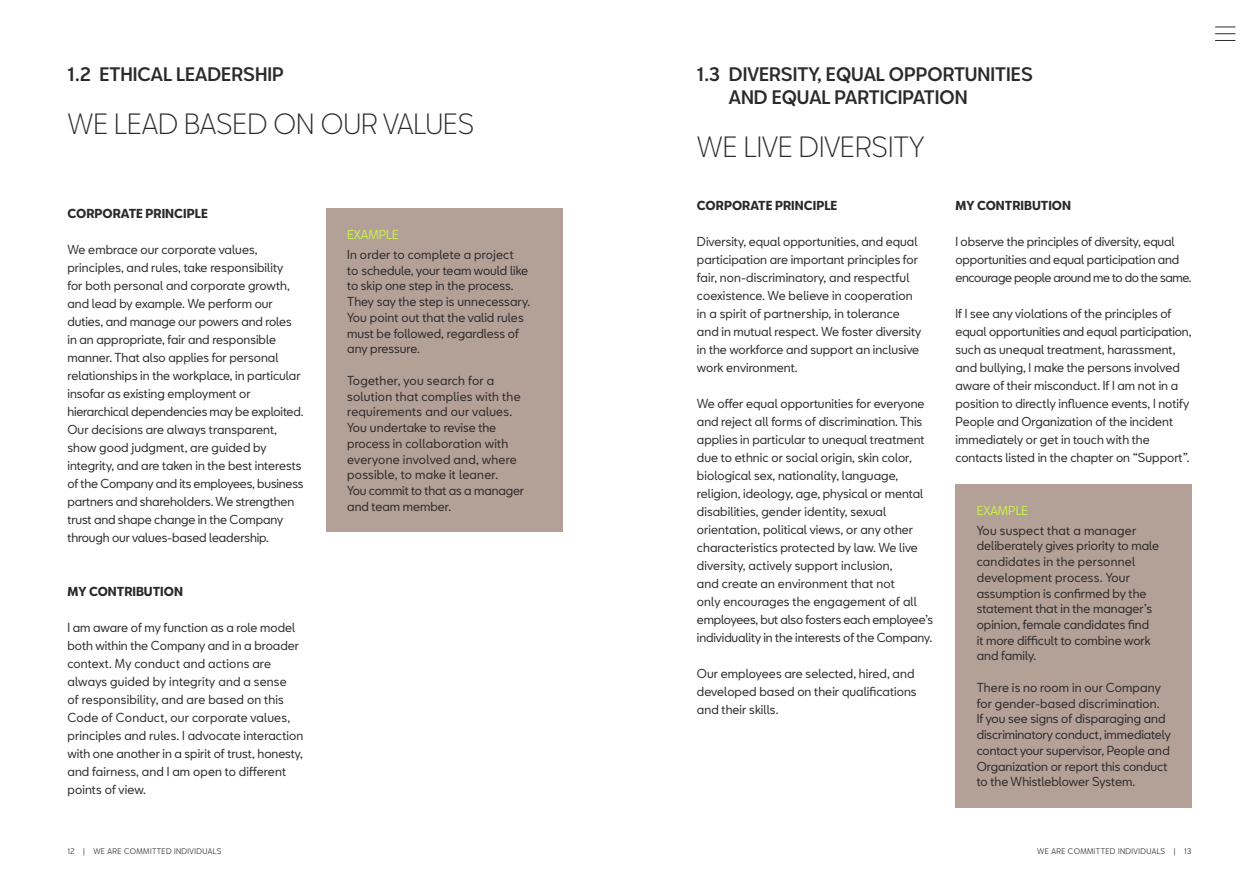
<style>
.page{position:relative;width:1259px;height:893px;background:#fff}
.page>*{position:absolute;margin:0;border:0;box-sizing:border-box;transform-origin:0 0}
.t1{font:300 27px "SEATBCN";color:#2c2a29}
.t2{font:500 18px/23.2px "SEATBCN";color:#2c2a29}
.t3{font:12px/18px "SEATBCN";color:#2c2a29}
.t4{font:12px/15.8px "SEATBCN";letter-spacing:.02em;color:#2c2a29}
.t5{font:700 12px "SEATBCN";color:#2c2a29}
.t6{font:12px "SEATBCN";color:#c8f546}
.t7{font:7.5px "SEATBCN";letter-spacing:.05em;color:#2c2a29}
</style>
<div class="page">
<div style="left:326px;top:209px;width:236px;height:323px;background:#b3a097"></div>
<div style="left:955px;top:484px;width:237px;height:324px;background:#b3a097"></div>
<svg style="left:1215px;top:27px;width:20px;height:7px"></svg>
<svg style="left:1215px;top:40px;width:20px;height:1px"></svg>
<h2 class="t2" style="left:67px;top:63px;width:218px">1.2 ETHICAL LEADERSHIP</h2>
<h1 class="t1" style="left:67px;top:104px;width:408px">WE LEAD BASED ON OUR VALUES</h1>
<p class="t5" style="left:67px;top:207px;width:142px">CORPORATE PRINCIPLE</p>
<p class="t3" style="left:67px;top:241px;width:237px">We embrace our corporate values, principles, and rules, take responsibility<br>for both personal and corporate growth, and lead by example. We perform our duties, and manage our powers and roles in an appropriate, fair and responsible manner. That also applies for personal relationships in the workplace, in particular insofar as existing employment or hierarchical dependencies may be exploited.<br>Our decisions are always transparent, show good judgment, are guided by integrity, and are taken in the best interests of the Company and its employees, business partners and shareholders. We strengthen trust and shape change in the Company through our values-based leadership.</p>
<p class="t5" style="left:67px;top:585px;width:117px">MY CONTRIBUTION</p>
<p class="t3" style="left:67px;top:619px;width:237px">I am aware of my function as a role model both within the Company and in a broader context. My conduct and actions are always guided by integrity and a sense<br>of responsibility, and are based on this Code of Conduct, our corporate values, principles and rules. I advocate interaction with one another in a spirit of trust, honesty, and fairness, and I am open to different points of view.</p>
<p class="t6" style="left:347px;top:226px;width:53px">EXAMPLE</p>
<p class="t3" style="left:347px;top:247px;width:184px;line-height:15.8px">In order to complete a project<br>to schedule, your team would like to skip one step in the process.<br>They say the step is unnecessary.<br>You point out that the valid rules must be followed, regardless of any pressure.</p>
<p class="t4" style="left:347px;top:373px;width:178px">Together, you search for a solution that complies with the requirements and our values.<br>You undertake to revise the process in collaboration with everyone involved and, where possible, to make it leaner.<br>You commit to that as a manager and team member.</p>
<h2 class="t2" style="left:729px;top:63px;width:305px;text-indent:-32px">1.3 DIVERSITY, EQUAL OPPORTUNITIES<br>AND EQUAL PARTICIPATION</h2>
<h1 class="t1" style="left:697px;top:127px;width:229px">WE LIVE DIVERSITY</h1>
<p class="t5" style="left:697px;top:199px;width:142px">CORPORATE PRINCIPLE</p>
<p class="t3" style="left:697px;top:233px;width:226px">Diversity, equal opportunities, and equal participation are important principles for fair, non-discriminatory, and respectful coexistence. We believe in cooperation in a spirit of partnership, in tolerance and in mutual respect. We foster diversity in the workforce and support an inclusive work environment.</p>
<p class="t3" style="left:697px;top:395px;width:237px">We offer equal opportunities for everyone and reject all forms of discrimination. This applies in particular to unequal treatment due to ethnic or social origin, skin color, biological sex, nationality, language, religion, ideology, age, physical or mental disabilities, gender identity, sexual orientation, political views, or any other characteristics protected by law. We live diversity, actively support inclusion,<br>and create an environment that not<br>only encourages the engagement of all employees, but also fosters each employee’s individuality in the interests of the Company.</p>
<p class="t3" style="left:697px;top:665px;width:221px">Our employees are selected, hired, and developed based on their qualifications and their skills.</p>
<p class="t5" style="left:955px;top:199px;width:117px">MY CONTRIBUTION</p>
<p class="t3" style="left:955px;top:233px;width:237px">I observe the principles of diversity, equal opportunities and equal participation and encourage people around me to do the same.</p>
<p class="t3" style="left:955px;top:305px;width:237px">If I see any violations of the principles of equal opportunities and equal participation, such as unequal treatment, harassment, and bullying, I make the persons involved aware of their misconduct. If I am not in a position to directly influence events, I notify People and Organization of the incident immediately or get in touch with the contacts listed in the chapter on “Support”.</p>
<p class="t6" style="left:976px;top:501px;width:53px">EXAMPLE</p>
<p class="t3" style="left:976px;top:523px;width:184px;line-height:15.8px">You suspect that a manager deliberately gives priority to male candidates in the personnel development process. Your assumption is confirmed by the statement that in the manager’s opinion, female candidates find<br>it more difficult to combine work and family.</p>
<p class="t3" style="left:976px;top:680px;width:196px;line-height:15.8px">There is no room in our Company for gender-based discrimination.<br>If you see signs of disparaging and discriminatory conduct, immediately contact your supervisor, People and Organization or report this conduct to the Whistleblower System.</p>
<p class="t7" style="left:67px;top:846px;width:155px">12 | WE ARE COMMITTED INDIVIDUALS</p>
<p class="t7" style="left:1037px;top:846px;width:156px">WE ARE COMMITTED INDIVIDUALS | 13</p>
</div>
